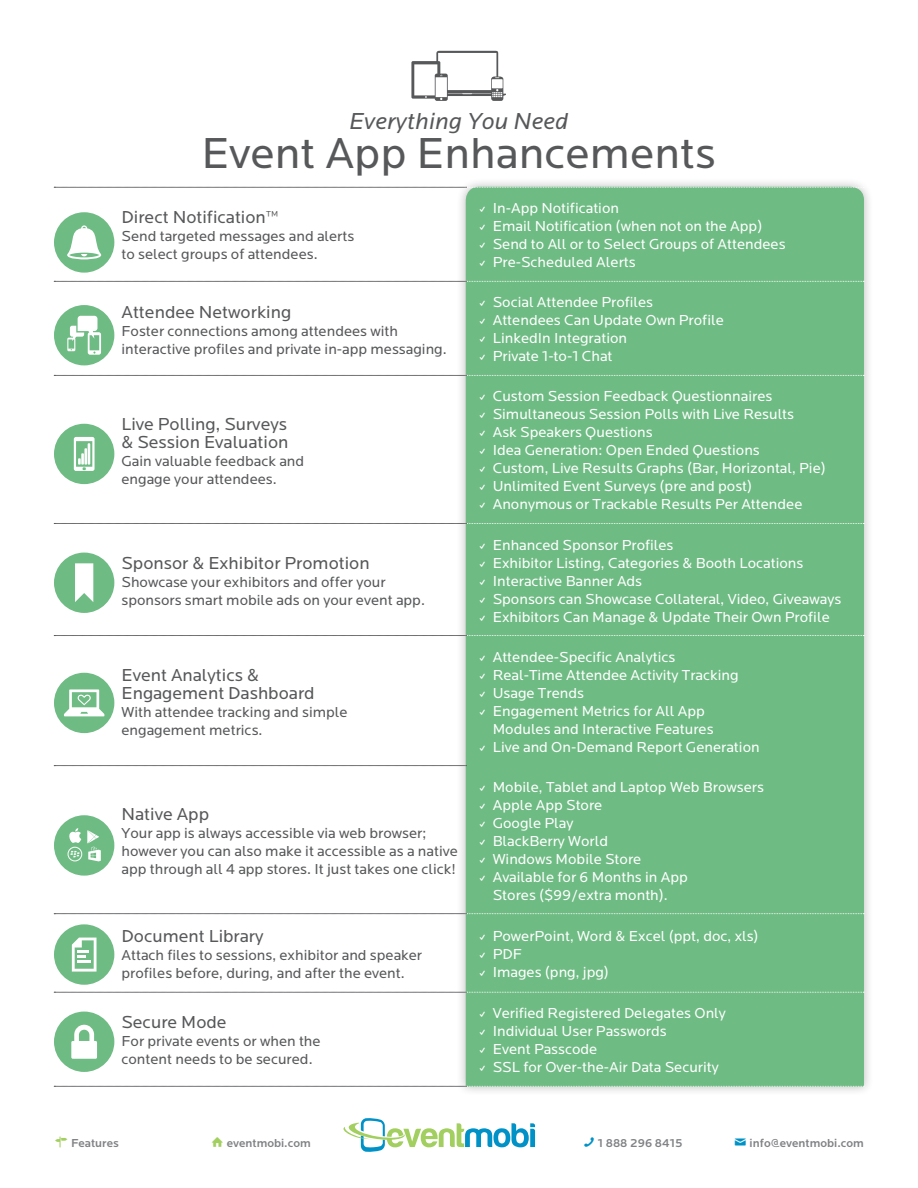
<style>
.page{position:relative;width:918px;height:1188px;background:#fff}
.page>*{position:absolute;margin:0;border:0;box-sizing:border-box;transform-origin:0 0}
.Headline{font:45px "Locator";color:#57585a}
.Headline_Intro_Text{font:italic 24px "Locator";letter-spacing:.01em;color:#57585a}
.Feature_Name{font:18px/18px "Locator";color:#57585a}
.t1{font:15px/18px "Locator";color:#fff}
.Feature_Description{font:15px/18px "Locator";color:#57585a}
.t2{font:500 12px "Locator";color:#808285}
.s1{font-family:"Entypo"}
.s2{font-family:"Entypo";font-weight:400;font-size:24px;color:#a2cf5f}
.s3{font-family:"Entypo";font-weight:400;font-size:24px;color:#0092c7}
</style>
<div class="page">
<svg style="left:344px;top:1118px;width:191px;height:34px"></svg>
<div style="left:456px;top:177px;width:418px;height:920px;background:#231f20;opacity:.3"></div>
<div style="left:466px;top:188px;width:398px;height:898px;background:#6ebb83"></div>
<svg style="left:54px;top:815px;width:60px;height:61px"></svg>
<div style="left:54px;top:924px;width:60px;height:61px;background:#6ebb83;border-radius:50%"></div>
<svg style="left:72px;top:938px;width:25px;height:34px"></svg>
<div style="left:54px;top:1012px;width:60px;height:60px;background:#6ebb83;border-radius:50%"></div>
<svg style="left:71px;top:1025px;width:26px;height:34px"></svg>
<div style="left:54px;top:553px;width:60px;height:60px;background:#6ebb83;border-radius:50%"></div>
<svg style="left:75px;top:563px;width:18px;height:39px"></svg>
<div style="left:54px;top:305px;width:60px;height:60px;background:#6ebb83;border-radius:50%"></div>
<svg style="left:67px;top:316px;width:34px;height:39px"></svg>
<div style="left:54px;top:212px;width:60px;height:61px;background:#6ebb83;border-radius:50%"></div>
<svg style="left:67px;top:225px;width:34px;height:34px"></svg>
<div style="left:54px;top:424px;width:60px;height:60px;background:#6ebb83;border-radius:50%"></div>
<svg style="left:74px;top:437px;width:21px;height:34px"></svg>
<div style="left:54px;top:673px;width:60px;height:60px;background:#6ebb83;border-radius:50%"></div>
<svg style="left:64px;top:689px;width:40px;height:28px"></svg>
<svg style="left:54px;top:765px;width:413px;height:1px"></svg>
<svg style="left:54px;top:187px;width:810px;height:1px"></svg>
<svg style="left:54px;top:913px;width:810px;height:1px"></svg>
<svg style="left:54px;top:281px;width:810px;height:1px"></svg>
<svg style="left:54px;top:375px;width:810px;height:1px"></svg>
<svg style="left:54px;top:523px;width:810px;height:1px"></svg>
<svg style="left:54px;top:635px;width:810px;height:1px"></svg>
<svg style="left:54px;top:992px;width:810px;height:1px"></svg>
<svg style="left:54px;top:1086px;width:810px;height:1px"></svg>
<svg style="left:411px;top:51px;width:95px;height:50px"></svg>
<p class="Headline_Intro_Text" style="left:349px;top:109px;width:221px">Everything You Need</p>
<p class="Headline" style="left:202px;top:129px;width:516px">Event App Enhancements</p>
<p class="Feature_Name" style="left:122px;top:209px;width:158px">Direct Notification™</p>
<p class="Feature_Description" style="left:122px;top:228px;width:234px">Send targeted messages and alerts to select groups of attendees.</p>
<p class="Feature_Name" style="left:122px;top:303px;width:171px">Attendee Networking</p>
<p class="Feature_Description" style="left:122px;top:322px;width:327px">Foster connections among attendees with interactive profiles and private in-app messaging.</p>
<p class="Feature_Name" style="left:122px;top:415px;width:168px">Live Polling, Surveys &amp; Session Evaluation</p>
<p class="Feature_Description" style="left:122px;top:452px;width:184px">Gain valuable feedback and engage your attendees.</p>
<p class="Feature_Name" style="left:122px;top:554px;width:250px">Sponsor &amp; Exhibitor Promotion</p>
<p class="Feature_Description" style="left:122px;top:573px;width:305px">Showcase your exhibitors and offer your sponsors smart mobile ads on your event app.</p>
<p class="Feature_Name" style="left:122px;top:666px;width:195px">Event Analytics &amp;<br>Engagement Dashboard</p>
<p class="Feature_Description" style="left:122px;top:703px;width:228px">With attendee tracking and simple engagement metrics.</p>
<p class="Feature_Name" style="left:122px;top:805px;width:89px">Native App</p>
<p class="Feature_Description" style="left:122px;top:824px;width:338px">Your app is always accessible via web browser; however you can also make it accessible as a native app through all 4 app stores. It just takes one click!</p>
<p class="Feature_Name" style="left:122px;top:928px;width:144px">Document Library</p>
<p class="Feature_Description" style="left:122px;top:947px;width:302px">Attach files to sessions, exhibitor and speaker profiles before, during, and after the event.</p>
<p class="Feature_Name" style="left:122px;top:1014px;width:107px">Secure Mode</p>
<p class="Feature_Description" style="left:122px;top:1033px;width:201px">For private events or when the content needs to be secured.</p>
<p class="t1" style="left:479px;top:200px;width:141px"><span class="s1">✓</span> In-App Notification</p>
<p class="t1" style="left:479px;top:218px;width:285px"><span class="s1">✓</span> Email Notification (when not on the App)</p>
<p class="t1" style="left:479px;top:236px;width:308px"><span class="s1">✓</span> Send to All or to Select Groups of Attendees</p>
<p class="t1" style="left:479px;top:254px;width:158px"><span class="s1">✓</span> Pre-Scheduled Alerts</p>
<p class="t1" style="left:479px;top:294px;width:175px"><span class="s1">✓</span> Social Attendee Profiles</p>
<p class="t1" style="left:479px;top:312px;width:246px"><span class="s1">✓</span> Attendees Can Update Own Profile</p>
<p class="t1" style="left:479px;top:330px;width:149px"><span class="s1">✓</span> LinkedIn Integration</p>
<p class="t1" style="left:479px;top:348px;width:135px"><span class="s1">✓</span> Private 1-to-1 Chat</p>
<p class="t1" style="left:479px;top:388px;width:295px"><span class="s1">✓</span> Custom Session Feedback Questionnaires</p>
<p class="t1" style="left:479px;top:406px;width:316px"><span class="s1">✓</span> Simultaneous Session Polls with Live Results</p>
<p class="t1" style="left:479px;top:424px;width:175px"><span class="s1">✓</span> Ask Speakers Questions</p>
<p class="t1" style="left:479px;top:442px;width:282px"><span class="s1">✓</span> Idea Generation: Open Ended Questions</p>
<p class="t1" style="left:479px;top:460px;width:348px"><span class="s1">✓</span> Custom, Live Results Graphs (Bar, Horizontal, Pie)</p>
<p class="t1" style="left:479px;top:478px;width:275px"><span class="s1">✓</span> Unlimited Event Surveys (pre and post)</p>
<p class="t1" style="left:479px;top:496px;width:325px"><span class="s1">✓</span> Anonymous or Trackable Results Per Attendee</p>
<p class="t1" style="left:479px;top:536px;width:196px"><span class="s1">✓</span> Enhanced Sponsor Profiles</p>
<p class="t1" style="left:479px;top:554px;width:326px"><span class="s1">✓</span> Exhibitor Listing, Categories &amp; Booth Locations</p>
<p class="t1" style="left:479px;top:572px;width:164px"><span class="s1">✓</span> Interactive Banner Ads</p>
<p class="t1" style="left:479px;top:590px;width:364px"><span class="s1">✓</span> Sponsors can Showcase Collateral, Video, Giveaways</p>
<p class="t1" style="left:479px;top:608px;width:352px"><span class="s1">✓</span> Exhibitors Can Manage &amp; Update Their Own Profile</p>
<p class="t1" style="left:479px;top:648px;width:198px"><span class="s1">✓</span> Attendee-Specific Analytics</p>
<p class="t1" style="left:479px;top:666px;width:261px"><span class="s1">✓</span> Real-Time Attendee Activity Tracking</p>
<p class="t1" style="left:479px;top:684px;width:106px"><span class="s1">✓</span> Usage Trends</p>
<p class="t1" style="left:493px;top:702px;width:222px;text-indent:-14px"><span class="s1">✓</span> Engagement Metrics for All App<br>Modules and Interactive Features</p>
<p class="t1" style="left:479px;top:738px;width:282px"><span class="s1">✓</span> Live and On-Demand Report Generation</p>
<p class="t1" style="left:479px;top:778px;width:286px"><span class="s1">✓</span> Mobile, Tablet and Laptop Web Browsers</p>
<p class="t1" style="left:479px;top:796px;width:125px"><span class="s1">✓</span> Apple App Store</p>
<p class="t1" style="left:479px;top:814px;width:96px"><span class="s1">✓</span> Google Play</p>
<p class="t1" style="left:479px;top:832px;width:130px"><span class="s1">✓</span> BlackBerry World</p>
<p class="t1" style="left:479px;top:850px;width:164px"><span class="s1">✓</span> Windows Mobile Store</p>
<p class="t1" style="left:479px;top:868px;width:210px;text-align:center"><span class="s1">✓</span> Available for 6 Months in App<br>Stores ($99/extra month).</p>
<p class="t1" style="left:479px;top:927px;width:281px"><span class="s1">✓</span> PowerPoint, Word &amp; Excel (ppt, doc, xls)</p>
<p class="t1" style="left:479px;top:945px;width:44px"><span class="s1">✓</span> PDF</p>
<p class="t1" style="left:479px;top:963px;width:131px"><span class="s1">✓</span> Images (png, jpg)</p>
<p class="t1" style="left:479px;top:1005px;width:248px"><span class="s1">✓</span> Verified Registered Delegates Only</p>
<p class="t1" style="left:479px;top:1023px;width:189px"><span class="s1">✓</span> Individual User Passwords</p>
<p class="t1" style="left:479px;top:1041px;width:120px"><span class="s1">✓</span> Event Passcode</p>
<p class="t1" style="left:479px;top:1059px;width:241px"><span class="s1">✓</span> SSL for Over-the-Air Data Security</p>
<p class="t2" style="left:71px;top:1136px;width:49px">Features</p>
<p class="t2" style="left:211px;top:1136px;width:102px"><span class="s2">⌂</span> eventmobi.com</p>
<p class="t2" style="left:598px;top:1136px;width:86px">1 888 296 8415</p>
<p class="t2" style="left:734px;top:1136px;width:132px"><span class="s3">✉</span> info@eventmobi.com</p>
</div>
